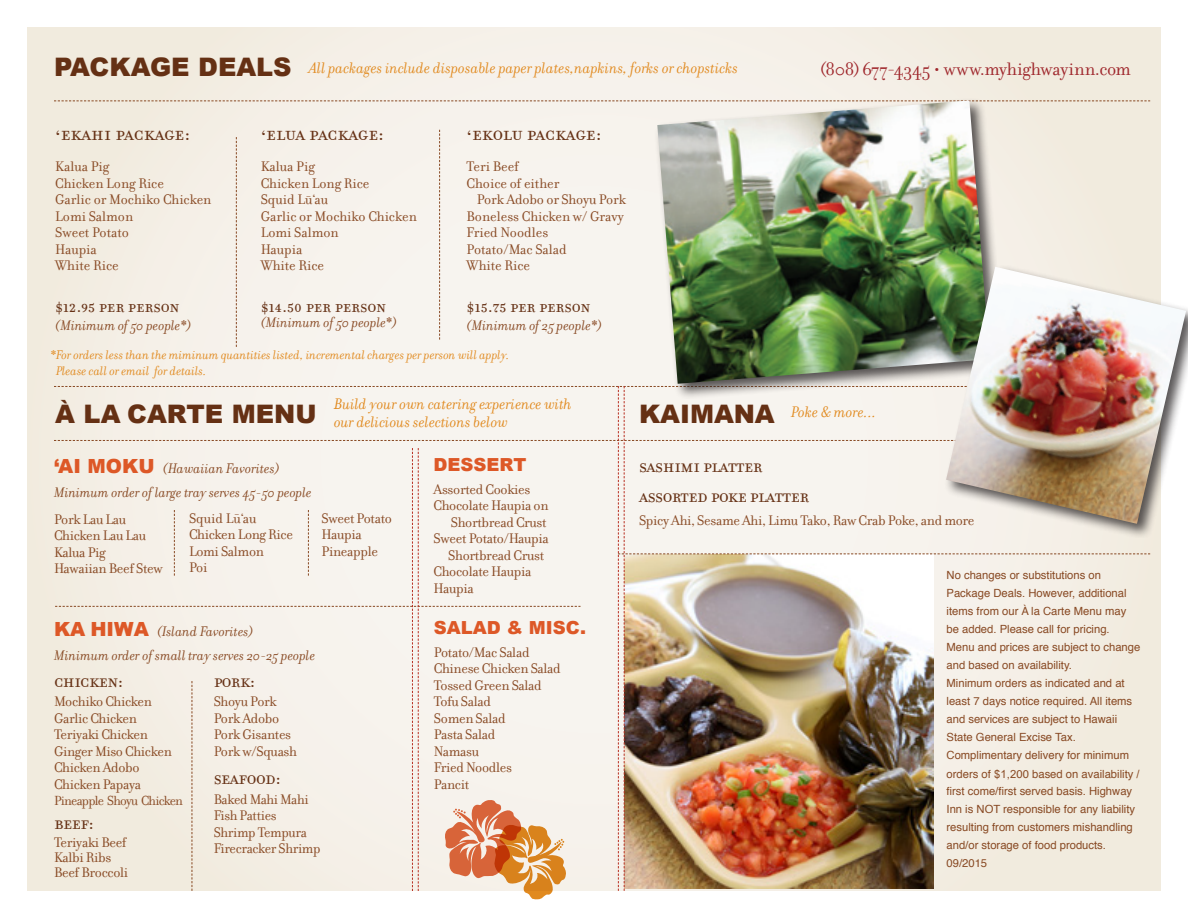
<style>
.page{position:relative;width:1188px;height:918px;background:#fff}
.page>*{position:absolute;margin:0;border:0;box-sizing:border-box;transform-origin:0 0}
.t1{font:900 25.5px "Arial";color:#653014}
.t2{font:22.5px "Filosofia All Small Caps";color:#653014}
.t3{font:21px "Filosofia All Small Caps";letter-spacing:-.02em;color:#653014}
.t4{font:19.5px "Filosofia All Small Caps";color:#653014}
.t5{font:19.5px "Filosofia";letter-spacing:-.015em;color:#9f272c}
.t6{font:900 18px "Arial";color:#dd5827}
.t7{font:italic 16.5px/18px "Filosofia";color:#e18a1f}
.t8{font:15px/16.5px "Filosofia";letter-spacing:-.02em;color:#884923}
.t9{font:15px "Filosofia";color:#884923}
.t10{font:italic 15px "Filosofia";color:#884923}
.t11{font:14.25px "Filosofia";letter-spacing:-.05em;color:#884923}
.t12{font:italic 13.5px/16.5px "Filosofia";color:#e18a1f}
.t13{font:11.25px/18px "Helvetica";color:#884923}
.s1{font-family:"Arial";font-weight:900;font-style:normal;font-size:19.5px;color:#dd5827}
.s2{font-family:"Arial";color:#884a23}
</style>
<div class="page">
<div style="left:27px;top:27px;width:1134px;height:864px;background:#f5f0e8"></div>
<svg style="left:54px;top:100px;width:1096px;height:1px"></svg>
<svg style="left:236px;top:137px;width:1px;height:210px"></svg>
<div style="left:654px;top:97px;width:351px;height:302px;background:#231f20;opacity:.75"></div>
<img style="left:657px;top:100px;width:333px;height:284px">
<div style="left:943px;top:263px;width:245px;height:275px;background:#231f20;opacity:.75"></div>
<img style="left:946px;top:267px;width:240px;height:257px">
<img style="left:54px;top:386px;width:1098px;height:514px">
<svg style="left:439px;top:130px;width:1px;height:210px"></svg>
<p class="t1" style="left:54px;top:48px;width:239px">PACKAGE DEALS</p>
<p class="t7" style="left:309px;top:59px;width:431px">All packages include disposable paper plates,napkins, forks or chopsticks</p>
<p class="t2" style="left:55px;top:123px;width:137px">‘Ekahi package:</p>
<p class="t9" style="left:55px;top:158px;width:56px">Kalua Pig</p>
<p class="t9" style="left:55px;top:175px;width:110px">Chicken Long Rice</p>
<p class="t9" style="left:55px;top:191px;width:158px">Garlic or Mochiko Chicken</p>
<p class="t9" style="left:55px;top:208px;width:79px">Lomi Salmon</p>
<p class="t9" style="left:55px;top:224px;width:75px">Sweet Potato</p>
<p class="t8" style="left:55px;top:241px;width:43px">Haupia</p>
<p class="t9" style="left:55px;top:257px;width:65px">White Rice</p>
<p class="t4" style="left:55px;top:298px;width:126px">$12.95 Per Person</p>
<p class="t10" style="left:55px;top:317px;width:138px">(Minimum of 50 people*)</p>
<p class="t2" style="left:261px;top:123px;width:125px">‘Elua package:</p>
<p class="t9" style="left:261px;top:158px;width:56px">Kalua Pig</p>
<p class="t9" style="left:261px;top:175px;width:110px">Chicken Long Rice</p>
<p class="t8" style="left:261px;top:191px;width:69px">Squid L-u‘au</p>
<p class="t9" style="left:261px;top:208px;width:158px">Garlic or Mochiko Chicken</p>
<p class="t9" style="left:261px;top:224px;width:79px">Lomi Salmon</p>
<p class="t8" style="left:261px;top:241px;width:43px">Haupia</p>
<p class="t9" style="left:261px;top:257px;width:65px">White Rice</p>
<p class="t4" style="left:261px;top:298px;width:127px">$14.50 Per Person</p>
<p class="t10" style="left:261px;top:314px;width:138px">(Minimum of 50 people*)</p>
<p class="t2" style="left:467px;top:123px;width:137px">‘ekolu Package:</p>
<p class="t9" style="left:467px;top:158px;width:54px">Teri Beef</p>
<p class="t8" style="left:477px;top:175px;width:151px;text-indent:-10px">Choice of either<br>Pork Adobo or Shoyu Pork</p>
<p class="t9" style="left:467px;top:208px;width:159px">Boneless Chicken w/ Gravy</p>
<p class="t9" style="left:467px;top:224px;width:83px">Fried Noodles</p>
<p class="t9" style="left:467px;top:241px;width:102px">Potato/Mac Salad</p>
<p class="t9" style="left:467px;top:257px;width:65px">White Rice</p>
<p class="t4" style="left:467px;top:298px;width:125px">$15.75 Per Person</p>
<p class="t10" style="left:467px;top:317px;width:137px">(Minimum of 25 people*)</p>
<p class="t12" style="left:56px;top:346px;width:455px;text-indent:-5px">*For orders less than the miminum quantities listed, incremental charges per person will apply.<br>Please call or email for details.</p>
<p class="t5" style="left:820px;top:58px;width:312px">(808)677-4345 • www.myhighwayinn.com</p>
<p class="t1" style="left:55px;top:395px;width:263px">À LA CARTE MENU</p>
<p class="t7" style="left:334px;top:395px;width:239px">Build your own catering experience with our delicious selections below</p>
<p class="t1" style="left:639px;top:395px;width:137px">KAIMANA</p>
<p class="t7" style="left:791px;top:403px;width:87px">Poke &amp; more...</p>
<p class="t6" style="left:434px;top:452px;width:94px">DESSERT</p>
<p class="t8" style="left:434px;top:481px;width:98px">Assorted Cookies</p>
<p class="t8" style="left:434px;top:498px;width:116px">Chocolate Haupia on</p>
<p class="t8" style="left:451px;top:514px;width:97px">Shortbread Crust</p>
<p class="t8" style="left:434px;top:531px;width:117px">Sweet Potato/Haupia</p>
<p class="t8" style="left:448px;top:547px;width:97px">Shortbread Crust</p>
<p class="t8" style="left:434px;top:564px;width:99px">Chocolate Haupia</p>
<p class="t8" style="left:434px;top:580px;width:42px">Haupia</p>
<p class="t6" style="left:434px;top:615px;width:154px">SALAD &amp; MISC.</p>
<p class="t8" style="left:434px;top:644px;width:97px">Potato/Mac Salad</p>
<p class="t8" style="left:434px;top:661px;width:128px">Chinese Chicken Salad</p>
<p class="t8" style="left:434px;top:677px;width:109px">Tossed Green Salad</p>
<p class="t8" style="left:434px;top:694px;width:59px">Tofu Salad</p>
<p class="t8" style="left:434px;top:710px;width:73px">Somen Salad</p>
<p class="t8" style="left:434px;top:727px;width:63px">Pasta Salad</p>
<p class="t8" style="left:434px;top:743px;width:47px">Namasu</p>
<p class="t8" style="left:434px;top:760px;width:80px">Fried Noodles</p>
<p class="t8" style="left:434px;top:776px;width:37px">Pancit</p>
<p class="t10" style="left:54px;top:461px;width:228px"><span class="s1">‘AI MOKU</span> (Hawaiian Favorites)</p>
<p class="t8" style="left:54px;top:511px;width:74px">Pork Lau Lau</p>
<p class="t8" style="left:54px;top:528px;width:94px">Chicken Lau Lau</p>
<p class="t8" style="left:54px;top:544px;width:53px">Kalua Pig</p>
<p class="t8" style="left:54px;top:561px;width:110px">Hawaiian Beef Stew</p>
<p class="t3" style="left:639px;top:457px;width:125px">Sashimi Platter</p>
<p class="t3" style="left:639px;top:487px;width:172px">Assorted Poke Platter</p>
<p class="t10" style="left:54px;top:484px;width:259px">Minimum order of large tray serves 45-50 people</p>
<p class="t8" style="left:189px;top:510px;width:69px">Squid L-u‘au</p>
<p class="t8" style="left:639px;top:512px;width:337px">Spicy Ahi, Sesame Ahi, Limu Tako, Raw Crab Poke, and more</p>
<p class="t8" style="left:189px;top:526px;width:105px">Chicken Long Rice</p>
<p class="t8" style="left:189px;top:543px;width:76px">Lomi Salmon</p>
<p class="t8" style="left:189px;top:559px;width:20px">Poi</p>
<p class="t8" style="left:322px;top:510px;width:72px">Sweet Potato<br>Haupia</p>
<p class="t8" style="left:322px;top:543px;width:58px">Pineapple</p>
<p class="t13" style="left:947px;top:566px;width:195px">No changes or substitutions on Package Deals. However, additional items from our À la Carte Menu may be added. Please call for pricing.<br>Menu and prices are subject to change and based on availability.<br>Minimum orders as indicated and at least 7 days notice required. All items and services are subject to Hawaii State General Excise Tax.<br>Complimentary delivery for minimum</p>
<p class="t13" style="left:947px;top:767px;width:195px;line-height:16.5px">orders of <span class="s2">$1,2</span>00 based on availability <span class="s2">/ </span>first come/first served basis. Highway</p>
<p class="t13" style="left:947px;top:800px;width:190px">Inn is NOT responsible for any liability resulting from customers mishandling and/or storage of food products.</p>
<p class="t13" style="left:947px;top:854px;width:42px">09/2015</p>
<p class="t10" style="left:54px;top:624px;width:201px"><span class="s1">KA HIWA</span> (Island Favorites)</p>
<p class="t3" style="left:54px;top:671px;width:71px">Chicken:</p>
<p class="t8" style="left:54px;top:693px;width:99px">Mochiko Chicken</p>
<p class="t8" style="left:54px;top:710px;width:84px">Garlic Chicken</p>
<p class="t8" style="left:54px;top:726px;width:95px">Teriyaki Chicken</p>
<p class="t8" style="left:54px;top:743px;width:119px">Ginger Miso Chicken</p>
<p class="t8" style="left:54px;top:759px;width:87px">Chicken Adobo</p>
<p class="t8" style="left:54px;top:776px;width:89px">Chicken Papaya</p>
<p class="t11" style="left:54px;top:793px;width:130px">Pineapple Shoyu Chicken</p>
<p class="t3" style="left:54px;top:813px;width:41px">Beef:</p>
<p class="t8" style="left:54px;top:834px;width:74px">Teriyaki Beef</p>
<p class="t8" style="left:54px;top:849px;width:59px">Kalbi Ribs</p>
<p class="t8" style="left:54px;top:864px;width:76px">Beef Broccoli</p>
<p class="t10" style="left:54px;top:647px;width:263px">Minimum order of small tray serves 20-25 people</p>
<p class="t3" style="left:214px;top:671px;width:43px">Pork:</p>
<p class="t8" style="left:214px;top:693px;width:65px">Shoyu Pork</p>
<p class="t8" style="left:214px;top:710px;width:67px">Pork Adobo</p>
<p class="t8" style="left:214px;top:726px;width:79px">Pork Gisantes</p>
<p class="t8" style="left:214px;top:743px;width:85px">Pork w/Squash</p>
<p class="t3" style="left:214px;top:768px;width:69px">Seafood:</p>
<p class="t8" style="left:214px;top:791px;width:96px">Baked Mahi Mahi</p>
<p class="t8" style="left:214px;top:807px;width:65px">Fish Patties</p>
<p class="t8" style="left:214px;top:824px;width:95px">Shrimp Tempura</p>
<p class="t8" style="left:214px;top:840px;width:108px">Firecracker Shrimp</p>
</div>
